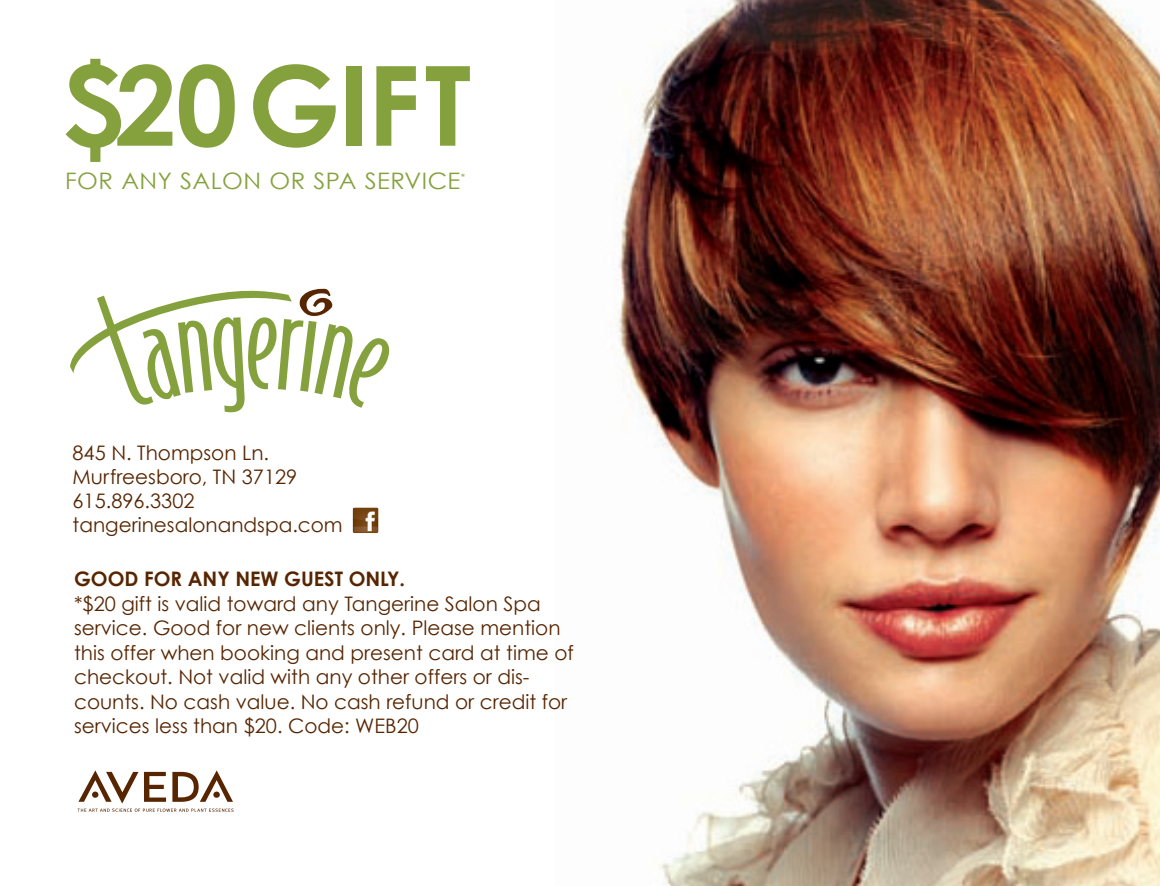
<style>
.page{position:relative;width:1160px;height:886px;background:#fff}
.page>*{position:absolute;margin:0;border:0;box-sizing:border-box;transform-origin:0 0}
.t1{font:700 110.75px "Century Gothic";letter-spacing:-.01em;color:#85a13d}
.t2{font:22.75px "Century Gothic";letter-spacing:.02em;color:#85a13d;scale:1.05 1}
.t3{font:20px/24.5px "Century Gothic";color:#572500}
.t4{font:700 20px "Century Gothic";color:#572500}
.t5{font:10px "Century Gothic";color:#85a13d;scale:1.05 1}
</style>
<div class="page">
<img style="left:616px;top:0;width:543px;height:886px">
<svg style="left:78px;top:770px;width:155px;height:41px"></svg>
<img style="left:352px;top:507px;width:26px;height:26px">
<svg style="left:70px;top:288px;width:320px;height:124px"></svg>
<p class="t1" style="left:62px;top:36px;width:411px">$20GIFT</p>
<p class="t2" style="left:65px;top:167px;width:378px">FOR ANY SALON OR SPA SERVICE</p>
<p class="t5" style="left:461px;top:172px;width:6px">*</p>
<p class="t3" style="left:72px;top:440px;width:198px">845 N. Thompson Ln.</p>
<p class="t3" style="left:72px;top:464px;width:226px">Murfreesboro, TN 37129</p>
<p class="t3" style="left:72px;top:488px;width:123px">615.896.3302</p>
<p class="t3" style="left:72px;top:512px;width:271px">tangerinesalonandspa.com</p>
<p class="t4" style="left:74px;top:566px;width:332px">GOOD FOR ANY NEW GUEST ONLY.</p>
<p class="t3" style="left:74px;top:591px;width:501px">*$20 gift is valid toward any Tangerine Salon Spa service. Good for new clients only. Please mention this offer when booking and present card at time of checkout. Not valid with any other offers or dis&shy;counts. No cash value. No cash refund or credit for services less than $20. Code: WEB20</p>
</div>
